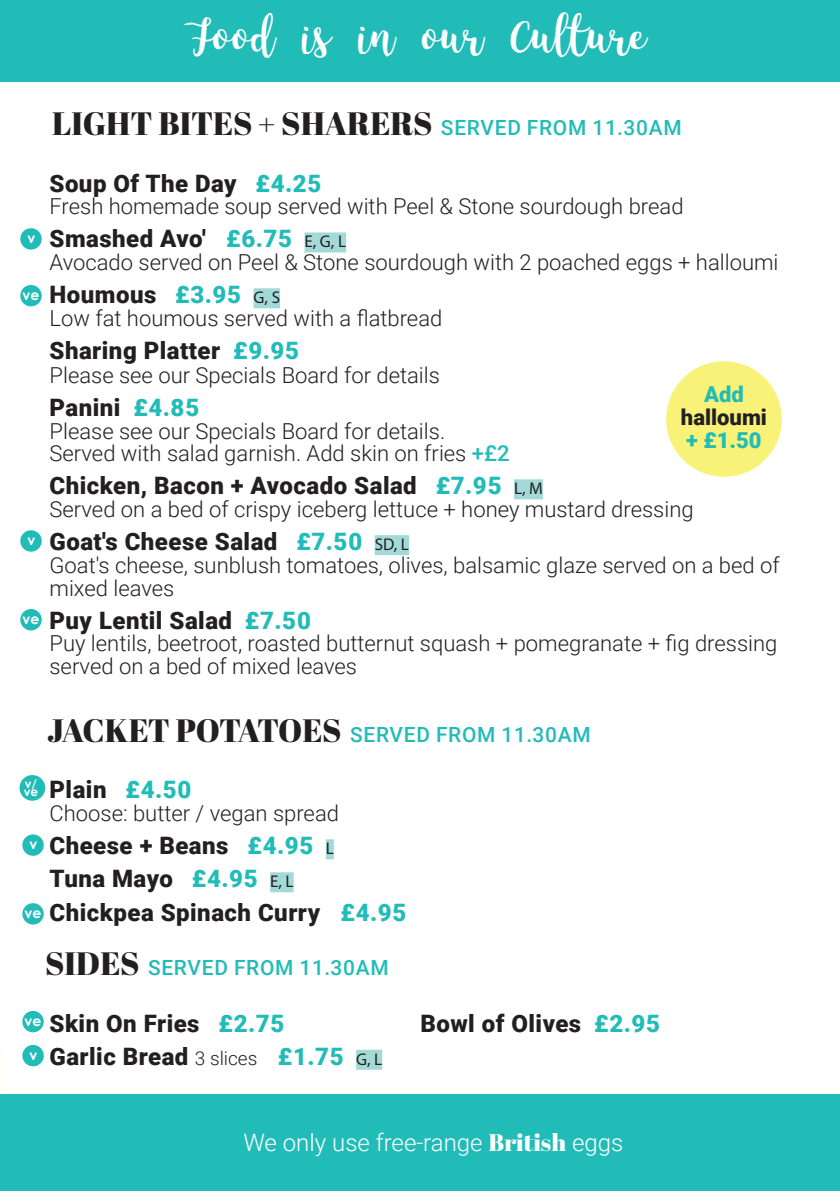
<style>
.page{position:relative;width:840px;height:1191px;background:#fff}
.page>*{position:absolute;margin:0;border:0;box-sizing:border-box;transform-origin:0 0}
.t1{font:40px "King Basil Lite";color:#fff}
.t2{font:32.2px "Abril Fatface";color:#231f20}
.t3{font:900 24px/33.6px "Roboto";letter-spacing:.02em;color:#231f20}
.t4{font:300 24px "Roboto";color:#fff}
.t5{font:300 22px/22.8px "Roboto";color:#231f20}
.t6{font:900 22px "Roboto";color:#22bcb8}
.t7{font:900 22px "Roboto";color:#231f20}
.t8{font:500 20.8px "Roboto";letter-spacing:.035em;color:#22bcb8}
.t9{font:700 14px "Century Gothic";color:#fff}
.t10{font:700 12px "Century Gothic";color:#fff}
.s1{font-family:"Roboto";font-weight:500;font-size:20.8px;color:#22bcb8}
.s2{color:#22bcb8}
.s3{font-family:"Myriad Pro";font-weight:400;font-size:17px}
.s4{font-weight:500;color:#22bcb8}
.s5{font-family:"Abril Fatface";font-weight:400;font-size:32.2px;color:#231f20}
.s6{font-weight:300;font-size:19px}
.s7{font-family:"Abril Fatface";font-weight:400}
</style>
<div class="page">
<div style="left:0;top:0;width:839px;height:82px;background:#22bcb8"></div>
<div style="left:0;top:1094px;width:839px;height:97px;background:#22bcb8"></div>
<div style="left:304px;top:232px;width:42px;height:20px;background:#a3dad8"></div>
<div style="left:253px;top:288px;width:27px;height:20px;background:#a3dad8"></div>
<div style="left:513px;top:479px;width:29px;height:20px;background:#a3dad8"></div>
<div style="left:374px;top:535px;width:35px;height:20px;background:#a3dad8"></div>
<div style="left:325px;top:839px;width:8px;height:20px;background:#a3dad8"></div>
<div style="left:270px;top:872px;width:23px;height:20px;background:#a3dad8"></div>
<div style="left:356px;top:1049px;width:26px;height:20px;background:#a3dad8"></div>
<div style="left:665px;top:361px;width:116px;height:116px;background:#f8f278;border-radius:50%"></div>
<div style="left:20px;top:228px;width:22px;height:22px;background:#22bcb8;border-radius:50%"></div>
<div style="left:20px;top:285px;width:22px;height:21px;background:#22bcb8;border-radius:50%"></div>
<div style="left:20px;top:530px;width:22px;height:21px;background:#22bcb8;border-radius:50%"></div>
<div style="left:20px;top:609px;width:22px;height:21px;background:#22bcb8;border-radius:50%"></div>
<div style="left:20px;top:775px;width:25px;height:25px;background:#22bcb8;border-radius:50%"></div>
<div style="left:22px;top:834px;width:22px;height:22px;background:#22bcb8;border-radius:50%"></div>
<div style="left:22px;top:903px;width:22px;height:21px;background:#22bcb8;border-radius:50%"></div>
<div style="left:22px;top:1011px;width:22px;height:21px;background:#22bcb8;border-radius:50%"></div>
<div style="left:22px;top:1045px;width:22px;height:21px;background:#22bcb8;border-radius:50%"></div>
<h1 class="t1" style="left:192px;top:13px;width:456px">Food is in our Culture</h1>
<p class="t9" style="left:27px;top:227px;width:9px">v</p>
<p class="t9" style="left:23px;top:284px;width:18px">ve</p>
<p class="t9" style="left:27px;top:529px;width:9px">v</p>
<p class="t9" style="left:23px;top:608px;width:18px">ve</p>
<h2 class="t2" style="left:52px;top:101px;width:630px">LIGHT BITES + SHARERS <span class="s1">SERVED FROM 11.30AM</span></h2>
<p class="t3" style="left:49px;top:165px;width:273px">Soup Of The Day <span class="s2">£4.25</span></p>
<p class="t5" style="left:49px;top:194px;width:635px">Fresh homemade soup served with Peel &amp; Stone sourdough bread</p>
<p class="t3" style="left:49px;top:221px;width:298px">Smashed Avo' <span class="s2">£6.75</span> <span class="s3">E, G, L</span></p>
<p class="t5" style="left:49px;top:250px;width:730px">Avocado served on Peel &amp; Stone sourdough with 2 poached eggs + halloumi</p>
<p class="t3" style="left:49px;top:277px;width:232px">Houmous <span class="s2">£3.95</span> <span class="s3">G, S</span></p>
<p class="t5" style="left:49px;top:306px;width:394px">Low fat houmous served with a flatbread</p>
<p class="t3" style="left:49px;top:333px;width:251px">Sharing Platter <span class="s2">£9.95</span></p>
<p class="t5" style="left:49px;top:363px;width:392px">Please see our Specials Board for details</p>
<p class="t3" style="left:49px;top:389px;width:151px">Panini <span class="s2">£4.85</span></p>
<p class="t5" style="left:49px;top:418px;width:461px">Please see our Specials Board for details.<br>Served with salad garnish. Add skin on fries <span class="s4">+£2</span></p>
<p class="t3" style="left:49px;top:468px;width:494px">Chicken, Bacon + Avocado Salad <span class="s2">£7.95</span> <span class="s3">L, M</span></p>
<p class="t5" style="left:49px;top:497px;width:645px">Served on a bed of crispy iceberg lettuce + honey mustard dressing</p>
<p class="t3" style="left:49px;top:524px;width:361px">Goat's Cheese Salad <span class="s2">£7.50</span> <span class="s3">SD, L</span></p>
<p class="t5" style="left:49px;top:553px;width:731px">Goat's cheese, sunblush tomatoes, olives, balsamic glaze served on a bed of mixed leaves</p>
<p class="t3" style="left:49px;top:602px;width:263px">Puy Lentil Salad <span class="s2">£7.50</span></p>
<p class="t5" style="left:49px;top:631px;width:729px">Puy lentils, beetroot, roasted butternut squash + pomegranate + fig dressing served on a bed of mixed leaves</p>
<p class="t6" style="left:703px;top:379px;width:41px">Add</p>
<p class="t7" style="left:680px;top:401px;width:87px">halloumi</p>
<p class="t6" style="left:686px;top:424px;width:77px">+ £1.50</p>
<p class="t8" style="left:47px;top:720px;width:545px"><span class="s5">JACKET POTATOES</span> SERVED FROM 11.30AM</p>
<p class="t3" style="left:49px;top:772px;width:143px">Plain <span class="s2">£4.50</span></p>
<p class="t5" style="left:49px;top:801px;width:291px">Choose: butter / vegan spread</p>
<p class="t3" style="left:49px;top:828px;width:358px">Cheese + Beans <span class="s2">£4.95</span> <span class="s3">L<br></span>Tuna Mayo <span class="s2">£4.95</span> <span class="s3">E, L<br></span>Chickpea Spinach Curry <span class="s2">£4.95</span></p>
<p class="t10" style="left:25px;top:775px;width:14px">v/</p>
<p class="t10" style="left:24px;top:783px;width:16px">ve</p>
<p class="t9" style="left:29px;top:833px;width:9px">v</p>
<p class="t9" style="left:25px;top:902px;width:18px">ve</p>
<p class="t8" style="left:45px;top:953px;width:345px"><span class="s5">SIDES</span> SERVED FROM 11.30AM</p>
<p class="t3" style="left:49px;top:1005px;width:334px;line-height:33px">Skin On Fries <span class="s2">£2.75<br></span>Garlic Bread <span class="s6">3 slices</span> <span class="s2">£1.75</span> <span class="s3">G, L</span></p>
<p class="t9" style="left:25px;top:1010px;width:18px">ve</p>
<p class="t9" style="left:29px;top:1044px;width:9px">v</p>
<p class="t3" style="left:420px;top:1005px;width:241px">Bowl of Olives <span class="s2">£2.95</span></p>
<p class="t4" style="left:243px;top:1125px;width:381px">We only use free-range <span class="s7">British</span> eggs</p>
</div>
